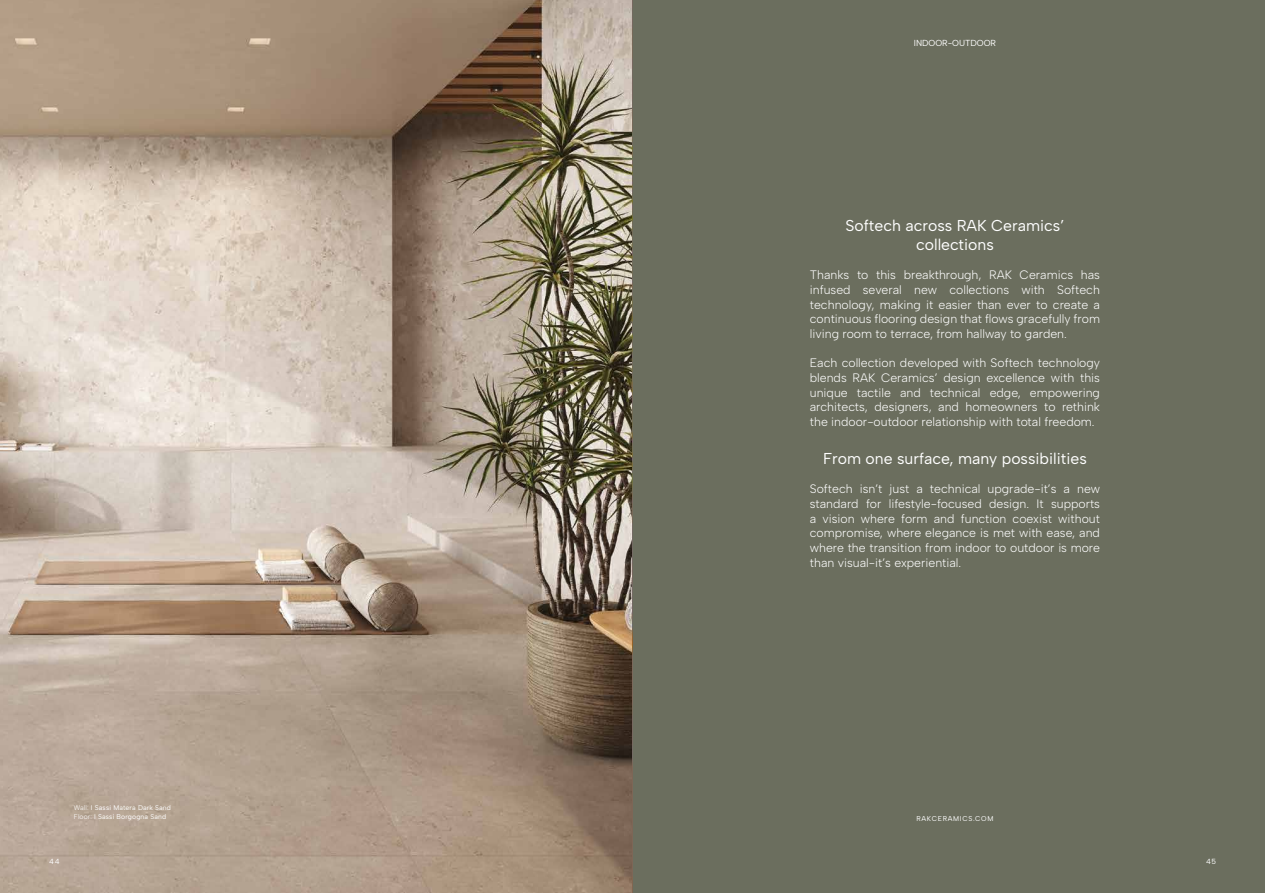
<style>
.page{position:relative;width:1265px;height:893px;background:#fff}
.page>*{position:absolute;margin:0;border:0;box-sizing:border-box;transform-origin:0 0}
.t1{font:15.75px/18.9px "Albert Sans";color:#fff;text-align:center}
.t2{font:12.25px/14.7px "Albert Sans";color:#fff;text-align:justify}
.t3{font:8.75px "Albert Sans";color:#fff}
.t4{font:7.44px "Albert Sans";color:#fff}
.t5{font:7px "Albert Sans";letter-spacing:.1em;color:#fff}
.t6{font:6.83px/8.2px "Albert Sans";letter-spacing:.02em;color:#fff}
</style>
<div class="page">
<div style="left:632px;top:0;width:633px;height:893px;background:#6b6e5e"></div>
<img style="left:0;top:0;width:632px;height:893px">
<p class="t3" style="left:914px;top:38px;width:84px">INDOOR-OUTDOOR</p>
<p class="t6" style="left:74px;top:804px;width:99px">Wall: I Sassi Matera Dark Sand<br>Floor: I Sassi Borgogna Sand</p>
<p class="t1" style="left:845px;top:216px;width:220px">Softech across RAK Ceramics’ collections</p>
<p class="t2" style="left:810px;top:268px;width:292px">Thanks to this breakthrough, RAK Ceramics has infused several new collections with Softech technology, making it easier than ever to create a continuous flooring design that flows gracefully from living room to terrace, from hallway to garden.</p>
<p class="t2" style="left:810px;top:356px;width:292px">Each collection developed with Softech technology blends RAK Ceramics’ design excellence with this unique tactile and technical edge, empowering architects, designers, and homeowners to rethink the indoor-outdoor relationship with total freedom.</p>
<p class="t1" style="left:823px;top:449px;width:265px">From one surface, many possibilities</p>
<p class="t2" style="left:810px;top:482px;width:292px">Softech isn’t just a technical upgrade-it’s a new standard for lifestyle-focused design. It supports a vision where form and function coexist without compromise, where elegance is met with ease, and where the transition from indoor to outdoor is more than visual-it’s experiential.</p>
<p class="t5" style="left:916px;top:815px;width:79px">RAKCERAMICS.COM</p>
<p class="t4" style="left:49px;top:857px;width:12px">44</p>
<p class="t4" style="left:1206px;top:857px;width:12px">45</p>
</div>
